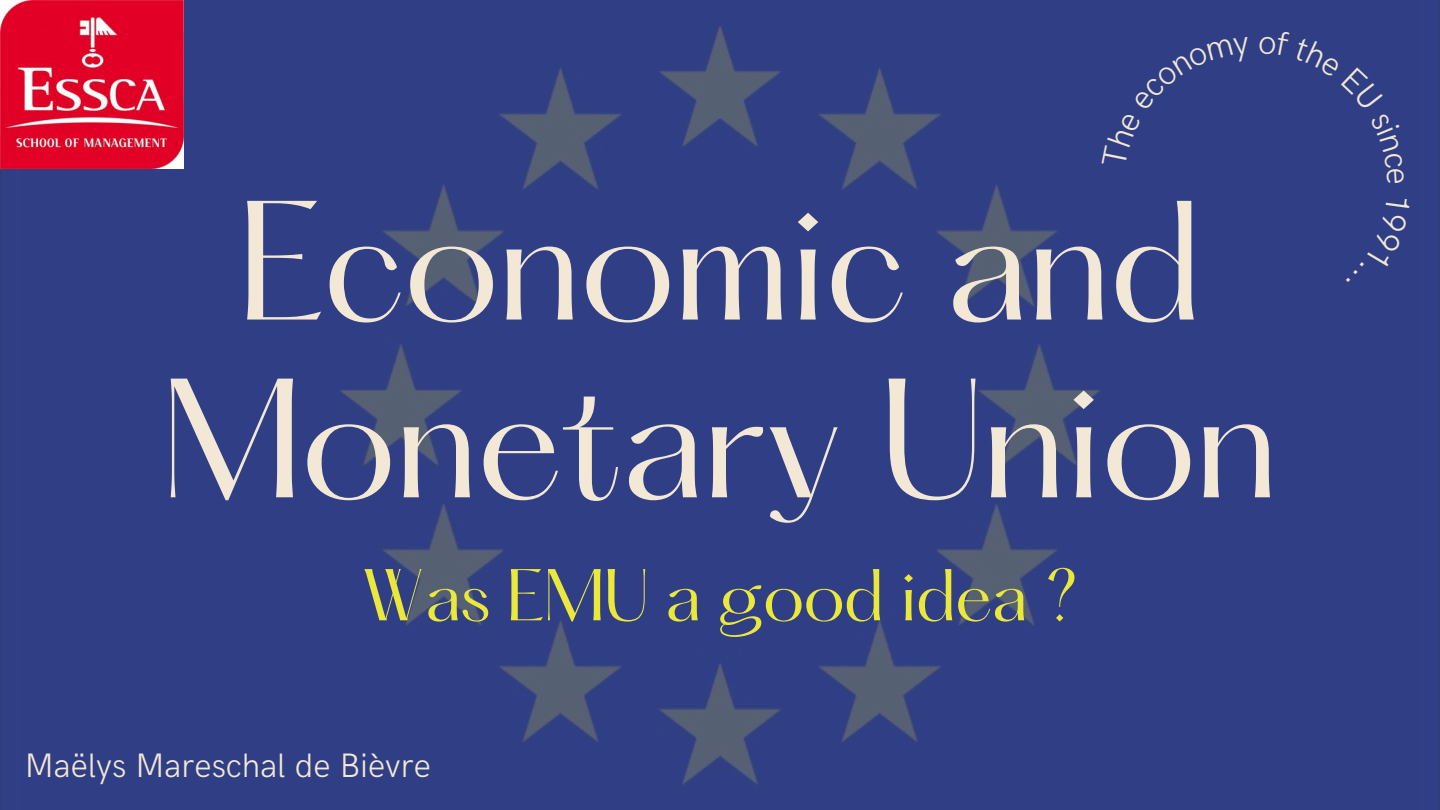
<style>
.page{position:relative;width:1440px;height:810px;background:#303f85}
.page>*{position:absolute;margin:0;border:0;box-sizing:border-box;transform-origin:0 0}
.t1{font:148.4px "Hatton";letter-spacing:-.02em;color:#f3e8d5}
.t2{font:64px "Hatton";letter-spacing:-.02em;color:#ebe83c}
.t3{font:300 34px "HK Grotesk";color:#f3e8d5}
</style>
<div class="page">
<img style="left:0;top:0;width:184px;height:169px">
<div style="left:1102px;top:36px;width:148px;height:132px;background:#303f85"></div>
<div style="left:1259px;top:31px;width:145px;height:153px;background:#303f85"></div>
<div style="left:1346px;top:196px;width:64px;height:86px;background:#303f85"></div>
<p class="t1" style="left:237px;top:192px;width:968px">Economic and</p>
<p class="t1" style="left:160px;top:370px;width:1121px">Monetary Union</p>
<p class="t2" style="left:361px;top:565px;width:719px">Was EMU a good idea ?</p>
<p class="t3" style="left:25px;top:746px;width:408px">Maëlys Mareschal de Bièvre</p>
</div>
